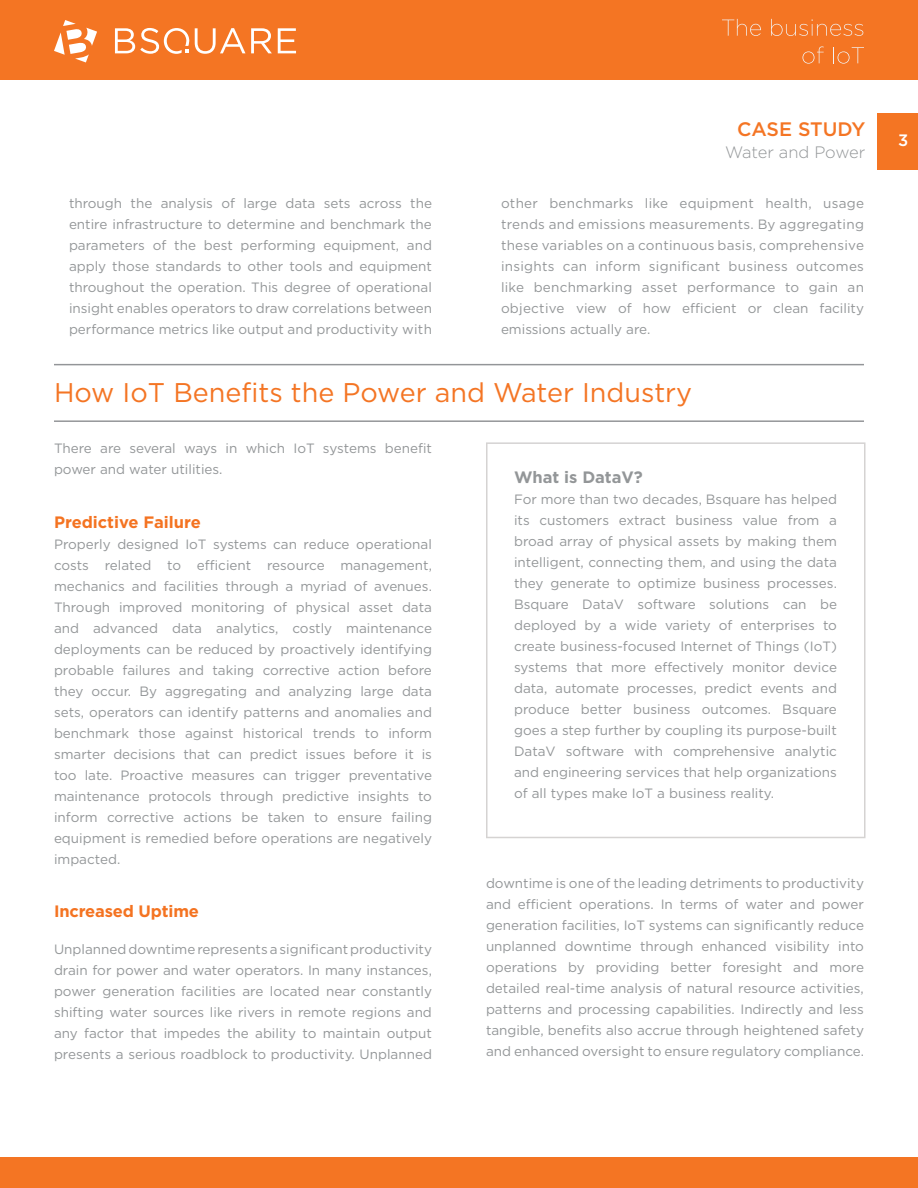
<style>
.page{position:relative;width:918px;height:1188px;background:#fff}
.page>*{position:absolute;margin:0;border:0;box-sizing:border-box;transform-origin:0 0}
.t1{font:27px "Gotham";color:#f47524}
.t2{font:500 19.5px "Gotham";color:#f47524}
.t3{font:700 16.5px "Gotham";letter-spacing:-.01em;color:#f47321}
.t4{font:300 16.5px "Gotham";letter-spacing:-.005em;color:#939698}
.t5{font:700 16.5px "Gotham";color:#939698}
.t6{font:500 16.5px "Gotham";color:#fff}
.t7{font:13.5px/21px "Gotham";color:#939698;text-align:justify}
</style>
<div class="page">
<div style="left:0;top:0;width:918px;height:80px;background:#f47523"></div>
<svg style="left:195px;top:28px;width:50px;height:26px"></svg>
<svg style="left:251px;top:28px;width:21px;height:25px"></svg>
<svg style="left:278px;top:28px;width:18px;height:25px"></svg>
<svg style="left:115px;top:28px;width:74px;height:26px"></svg>
<svg style="left:54px;top:20px;width:43px;height:42px"></svg>
<svg style="left:722px;top:19px;width:39px;height:17px"></svg>
<svg style="left:771px;top:19px;width:92px;height:17px"></svg>
<svg style="left:802px;top:46px;width:22px;height:18px"></svg>
<svg style="left:833px;top:47px;width:31px;height:17px"></svg>
<div style="left:0;top:1158px;width:918px;height:30px;background:#f47523"></div>
<div style="left:878px;top:113px;width:40px;height:56px;background:#f47523"></div>
<svg style="left:486px;top:442px;width:380px;height:396px"></svg>
<hr style="left:54px;top:364px;width:810px;height:1px;background:#939598">
<hr style="left:54px;top:420px;width:810px;height:2px;background:#939598">
<h2 class="t2" style="left:737px;top:117px;width:130px">CASE STUDY</h2>
<p class="t4" style="left:725px;top:141px;width:142px">Water and Power</p>
<p class="t7" style="left:69px;top:193px;width:365px">through the analysis of large data sets across the entire infrastructure to determine and benchmark the parameters of the best performing equipment, and apply those standards to other tools and equipment throughout the operation. This degree of operational insight enables operators to draw correlations between performance metrics like output and productivity with</p>
<p class="t7" style="left:501px;top:193px;width:365px">other benchmarks like equipment health, usage trends and emissions measurements. By aggregating these variables on a continuous basis, comprehensive insights can inform significant business outcomes like benchmarking asset performance to gain an objective view of how efficient or clean facility emissions actually are.</p>
<p class="t1" style="left:54px;top:375px;width:640px">How IoT Benefits the Power and Water Industry</p>
<p class="t7" style="left:54px;top:438px;width:380px">There are several ways in which IoT systems benefit power and water utilities.</p>
<p class="t3" style="left:54px;top:511px;width:148px">Predictive Failure</p>
<p class="t7" style="left:54px;top:533px;width:380px">Properly designed IoT systems can reduce operational costs related to efficient resource management, mechanics and facilities through a myriad of avenues.<br>Through improved monitoring of physical asset data and advanced data analytics, costly maintenance deployments can be reduced by proactively identifying probable failures and taking corrective action before they occur. By aggregating and analyzing large data sets, operators can identify patterns and anomalies and benchmark those against historical trends to inform smarter decisions that can predict issues before it is too late. Proactive measures can trigger preventative maintenance protocols through predictive insights to inform corrective actions be taken to ensure failing equipment is remedied before operations are negatively impacted.</p>
<p class="t3" style="left:54px;top:900px;width:147px">Increased Uptime</p>
<p class="t7" style="left:54px;top:939px;width:380px">Unplanned downtime represents a significant productivity drain for power and water operators. In many instances, power generation facilities are located near constantly shifting water sources like rivers in remote regions and any factor that impedes the ability to maintain output presents a serious roadblock to productivity. Unplanned</p>
<p class="t5" style="left:514px;top:466px;width:130px">What is DataV?</p>
<p class="t7" style="left:514px;top:488px;width:324px">For more than two decades, Bsquare has helped its customers extract business value from a broad array of physical assets by making them intelligent, connecting them, and using the data they generate to optimize business processes.<br>Bsquare DataV software solutions can be deployed by a wide variety of enterprises to create business-focused Internet of Things (IoT) systems that more effectively monitor device data, automate processes, predict events and produce better business outcomes. Bsquare goes a step further by coupling its purpose-built DataV software with comprehensive analytic and engineering services that help organizations of all types make IoT a business reality.</p>
<p class="t7" style="left:486px;top:873px;width:380px">downtime is one of the leading detriments to productivity and efficient operations. In terms of water and power generation facilities, IoT systems can significantly reduce unplanned downtime through enhanced visibility into operations by providing better foresight and more detailed real-time analysis of natural resource activities, patterns and processing capabilities. Indirectly and less tangible, benefits also accrue through heightened safety and enhanced oversight to ensure regulatory compliance.</p>
<p class="t6" style="left:898px;top:130px;width:12px">3</p>
</div>
